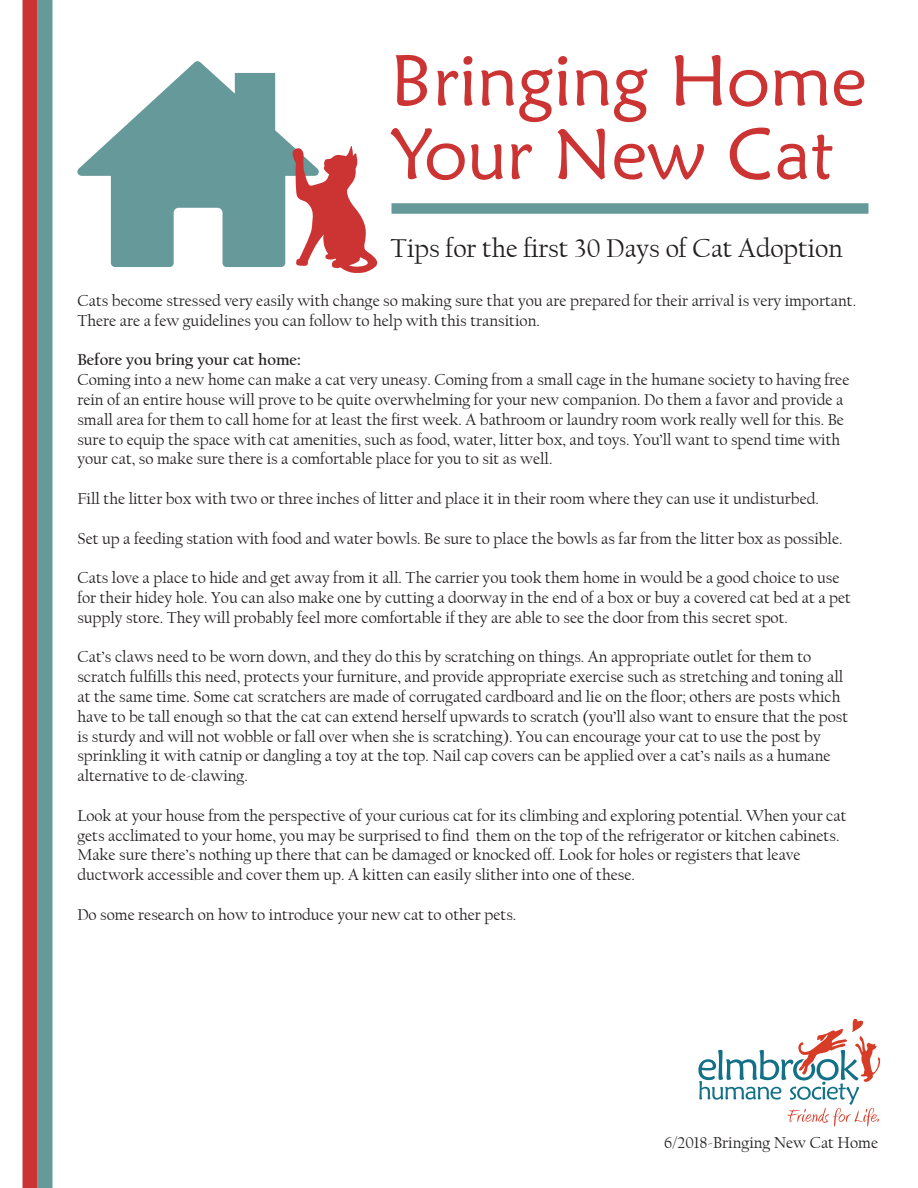
<style>
.page{position:relative;width:918px;height:1188px;background:#fff}
.page>*{position:absolute;margin:0;border:0;box-sizing:border-box;transform-origin:0 0}
.t1{font:72px "Maiandra GD";color:#c33}
.t2{font:27px "Californian FB";color:#231f20}
.t3{font:16.5px/19.8px "Californian FB";color:#231f20}
.t4{font:700 16.5px "Californian FB";color:#231f20}
</style>
<div class="page">
<div style="left:38px;top:0;width:14px;height:1188px;background:#699"></div>
<svg style="left:698px;top:1019px;width:182px;height:108px"></svg>
<svg style="left:77px;top:61px;width:215px;height:206px;fill:#699"></svg>
<div style="left:22px;top:0;width:16px;height:1188px;background:#c33"></div>
<svg style="left:288px;top:145px;width:89px;height:128px"></svg>
<div style="left:392px;top:203px;width:476px;height:11px;background:#699"></div>
<p class="t1" style="left:391px;top:36px;width:477px">Bringing Home</p>
<p class="t1" style="left:391px;top:110px;width:445px">Your New Cat</p>
<p class="t2" style="left:391px;top:233px;width:454px">Tips for the first 30 Days of Cat Adoption</p>
<p class="t3" style="left:77px;top:291px;width:780px">Cats become stressed very easily with change so making sure that you are prepared for their arrival is very important.<br>There are a few guidelines you can follow to help with this transition.</p>
<p class="t4" style="left:77px;top:351px;width:225px">Before you bring your cat home:</p>
<p class="t3" style="left:77px;top:370px;width:774px">Coming into a new home can make a cat very uneasy. Coming from a small cage in the humane society to having free rein of an entire house will prove to be quite overwhelming for your new companion. Do them a favor and provide a small area for them to call home for at least the first week. A bathroom or laundry room work really well for this. Be sure to equip the space with cat amenities, such as food, water, litter box, and toys. You’ll want to spend time with your cat, so make sure there is a comfortable place for you to sit as well.</p>
<p class="t3" style="left:77px;top:489px;width:743px">Fill the litter box with two or three inches of litter and place it in their room where they can use it undisturbed.</p>
<p class="t3" style="left:77px;top:529px;width:767px">Set up a feeding station with food and water bowls. Be sure to place the bowls as far from the litter box as possible.</p>
<p class="t3" style="left:77px;top:568px;width:775px">Cats love a place to hide and get away from it all. The carrier you took them home in would be a good choice to use for their hidey hole. You can also make one by cutting a doorway in the end of a box or buy a covered cat bed at a pet supply store. They will probably feel more comfortable if they are able to see the door from this secret spot.</p>
<p class="t3" style="left:77px;top:647px;width:772px">Cat’s claws need to be worn down, and they do this by scratching on things. An appropriate outlet for them to scratch fulfills this need, protects your furniture, and provide appropriate exercise such as stretching and toning all at the same time. Some cat scratchers are made of corrugated cardboard and lie on the floor; others are posts which have to be tall enough so that the cat can extend herself upwards to scratch (you’ll also want to ensure that the post is sturdy and will not wobble or fall over when she is scratching). You can encourage your cat to use the post by sprinkling it with catnip or dangling a toy at the top. Nail cap covers can be applied over a cat’s nails as a humane alternative to de-clawing.</p>
<p class="t3" style="left:77px;top:806px;width:771px">Look at your house from the perspective of your curious cat for its climbing and exploring potential. When your cat gets acclimated to your home, you may be surprised to find them on the top of the refrigerator or kitchen cabinets.<br>Make sure there’s nothing up there that can be damaged or knocked off. Look for holes or registers that leave ductwork accessible and cover them up. A kitten can easily slither into one of these.</p>
<p class="t3" style="left:77px;top:905px;width:441px">Do some research on how to introduce your new cat to other pets.</p>
<p class="t3" style="left:664px;top:1133px;width:215px">6/2018-Bringing New Cat Home</p>
</div>
